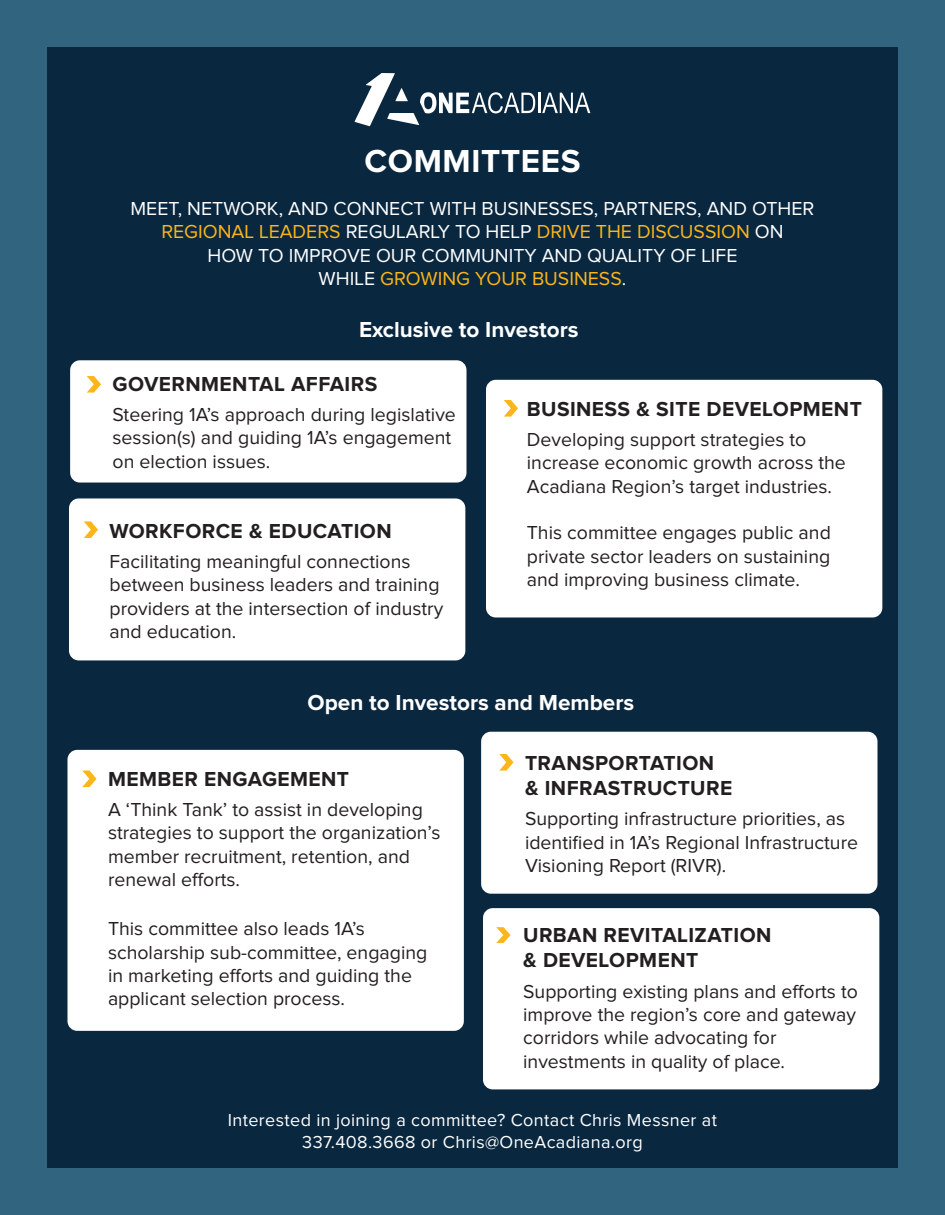
<style>
.page{position:relative;width:945px;height:1215px;background:#30647f}
.page>*{position:absolute;margin:0;border:0;box-sizing:border-box;transform-origin:0 0}
.t1{font:700 33px "Proxima Nova";letter-spacing:.02em;color:#fff}
.t2{font:700 22.5px "Proxima Nova";color:#fff}
.t3{font:700 21px/25.2px "Proxima Nova";letter-spacing:.02em;color:#231f20}
.t4{font:19.5px/23.4px "Proxima Nova";color:#231f20}
.t5{font:19.5px/23.4px "Proxima Nova";color:#fff;text-align:center}
.t6{font:19.5px "Proxima Nova";color:#fcb619}
.t7{font:18px/21.6px "Proxima Nova";letter-spacing:.02em;color:#fff;text-align:center}
.s1{color:#fcb619}
.s2{color:#fff}
</style>
<div class="page">
<div style="left:47px;top:47px;width:851px;height:1121px;background:#09273f"></div>
<hr style="left:538px;top:93px;width:2px;height:20px;background:#fff">
<svg style="left:542px;top:93px;width:48px;height:20px"></svg>
<svg style="left:355px;top:73px;width:180px;height:53px"></svg>
<div style="left:67px;top:750px;width:397px;height:281px;background:#fff;border-radius:10px"></div>
<div style="left:481px;top:732px;width:397px;height:162px;background:#fff;border-radius:10px"></div>
<svg style="left:499px;top:754px;width:15px;height:17px"></svg>
<svg style="left:82px;top:771px;width:15px;height:16px"></svg>
<div style="left:483px;top:908px;width:396px;height:181px;background:#fff;border-radius:10px"></div>
<svg style="left:496px;top:927px;width:15px;height:16px"></svg>
<div style="left:486px;top:380px;width:396px;height:237px;background:#fff;border-radius:10px"></div>
<svg style="left:504px;top:400px;width:14px;height:17px"></svg>
<div style="left:70px;top:360px;width:397px;height:123px;background:#fff;border-radius:10px"></div>
<svg style="left:87px;top:376px;width:14px;height:17px"></svg>
<div style="left:69px;top:498px;width:396px;height:162px;background:#fff;border-radius:10px"></div>
<svg style="left:84px;top:521px;width:14px;height:17px"></svg>
<p class="t1" style="left:364px;top:146px;width:218px">COMMITTEES</p>
<p class="t5" style="left:131px;top:197px;width:685px">MEET, NETWORK, AND CONNECT WITH BUSINESSES, PARTNERS, AND OTHER<br><span class="s1">REGIONAL LEADERS</span> REGULARLY TO HELP <span class="s1">DRIVE THE DISCUSSION</span> ON</p>
<p class="t5" style="left:208px;top:244px;width:531px">HOW TO IMPROVE OUR COMMUNITY AND QUALITY OF LIFE</p>
<p class="t6" style="left:319px;top:270px;width:309px"><span class="s2">WHILE</span> GROWING YOUR BUSINESS<span class="s2">.</span></p>
<p class="t2" style="left:359px;top:319px;width:221px">Exclusive to Investors</p>
<p class="t3" style="left:113px;top:372px;width:266px">GOVERNMENTAL AFFAIRS</p>
<p class="t4" style="left:113px;top:404px;width:345px">Steering 1A’s approach during legislative session(s) and guiding 1A’s engagement on election issues.</p>
<p class="t3" style="left:110px;top:519px;width:284px">WORKFORCE &amp; EDUCATION</p>
<p class="t4" style="left:110px;top:550px;width:335px">Facilitating meaningful connections between business leaders and training providers at the intersection of industry and education.</p>
<p class="t3" style="left:527px;top:397px;width:337px">BUSINESS &amp; SITE DEVELOPMENT</p>
<p class="t4" style="left:527px;top:428px;width:321px">Developing support strategies to increase economic growth across the<br>Acadiana Region’s target industries.</p>
<p class="t4" style="left:527px;top:522px;width:306px;text-align:justify">This committee engages public and private sector leaders on sustaining and improving business climate.</p>
<p class="t2" style="left:308px;top:692px;width:328px">Open to Investors and Members</p>
<p class="t3" style="left:108px;top:767px;width:243px">MEMBER ENGAGEMENT</p>
<p class="t4" style="left:108px;top:799px;width:334px">A ‘Think Tank’ to assist in developing strategies to support the organization’s member recruitment, retention, and renewal efforts.</p>
<p class="t4" style="left:108px;top:918px;width:321px">This committee also leads 1A’s scholarship sub-committee, engaging in marketing efforts and guiding the applicant selection process.</p>
<p class="t3" style="left:525px;top:751px;width:209px">TRANSPORTATION &amp; INFRASTRUCTURE</p>
<p class="t4" style="left:525px;top:808px;width:335px">Supporting infrastructure priorities, as identified in 1A’s Regional Infrastructure<br>Visioning Report (RIVR).</p>
<p class="t3" style="left:523px;top:924px;width:250px">URBAN REVITALIZATION &amp; DEVELOPMENT</p>
<p class="t4" style="left:523px;top:980px;width:336px">Supporting existing plans and efforts to improve the region’s core and gateway corridors while advocating for investments in quality of place.</p>
<p class="t7" style="left:228px;top:1110px;width:491px">Interested in joining a committee? Contact Chris Messner at<br>337.408.3668 or Chris@OneAcadiana.org</p>
</div>
